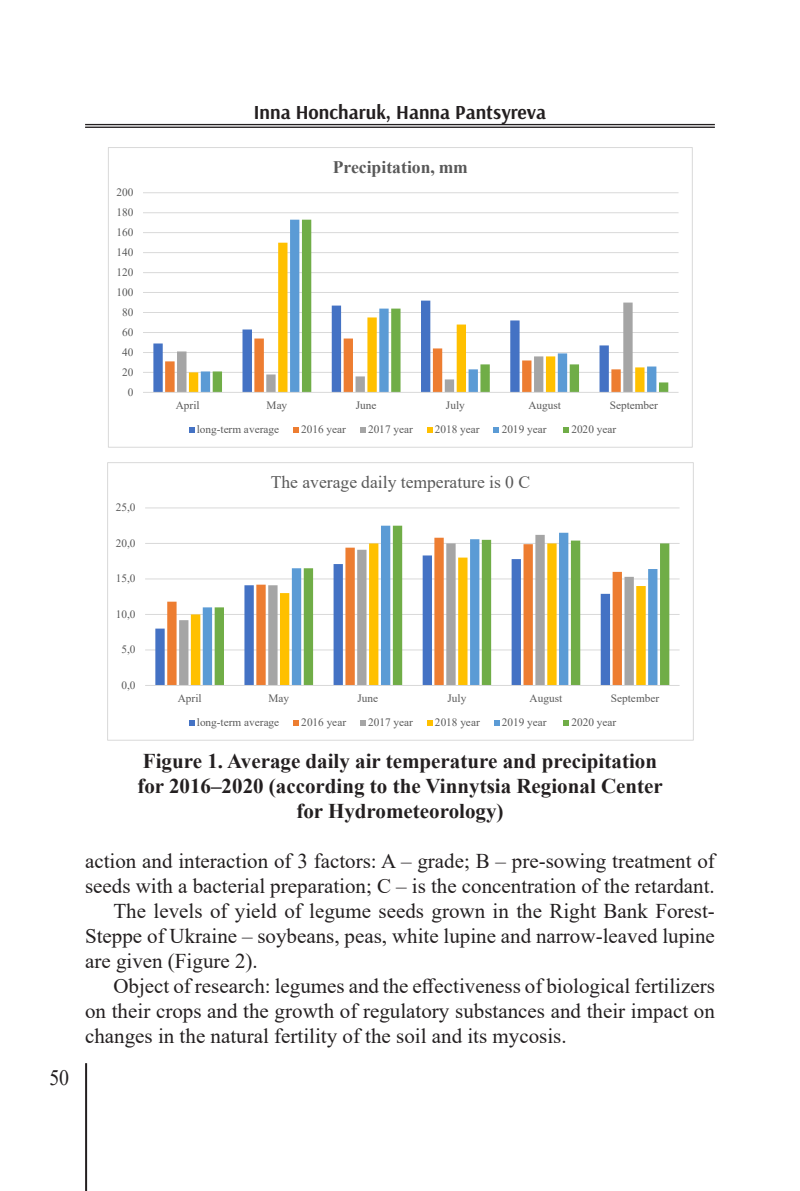
<style>
.page{position:relative;width:800px;height:1191px;background:#fff}
.page>*{position:absolute;margin:0;border:0;box-sizing:border-box;transform-origin:0 0}
.t1{font:22px "Times New Roman";color:#231f20;scale:.9 1}
.Текст_основной_G{font:21px/25px "Times New Roman";color:#231f20;text-align:justify}
.t2{font:700 21px/25px "Times New Roman";color:#231f20;text-align:center}
.t3{font:700 20px "Arsenal";color:#231f20}
.t4{font:17.6px "Times New Roman";color:#595959}
.t5{font:700 17.6px "Times New Roman";color:#595959}
.t6{font:11.2px "Times New Roman";color:#595959}
</style>
<div class="page">
<hr style="left:85px;top:124px;width:629px;height:1px;background:#231f20">
<hr style="left:85px;top:127px;width:629px;height:1px;background:#231f20">
<hr style="left:85px;top:1063px;width:2px;height:128px;background:#231f20">
<hr style="left:143px;top:372px;width:535px;height:1px;background:#d9d9d9">
<hr style="left:143px;top:352px;width:535px;height:1px;background:#d9d9d9">
<hr style="left:143px;top:332px;width:535px;height:1px;background:#d9d9d9">
<hr style="left:143px;top:312px;width:535px;height:1px;background:#d9d9d9">
<hr style="left:143px;top:292px;width:535px;height:1px;background:#d9d9d9">
<hr style="left:143px;top:272px;width:535px;height:1px;background:#d9d9d9">
<hr style="left:143px;top:252px;width:535px;height:1px;background:#d9d9d9">
<hr style="left:143px;top:232px;width:535px;height:1px;background:#d9d9d9">
<hr style="left:143px;top:212px;width:535px;height:1px;background:#d9d9d9">
<hr style="left:143px;top:192px;width:535px;height:1px;background:#d9d9d9">
<svg style="left:153px;top:343px;width:10px;height:49px"></svg>
<svg style="left:165px;top:361px;width:10px;height:31px"></svg>
<svg style="left:177px;top:351px;width:12px;height:41px"></svg>
<svg style="left:213px;top:220px;width:455px;height:172px"></svg>
<hr style="left:143px;top:392px;width:535px;height:1px;background:#d9d9d9">
<svg style="left:189px;top:427px;width:5px;height:5px"></svg>
<svg style="left:293px;top:427px;width:6px;height:5px"></svg>
<svg style="left:360px;top:427px;width:5px;height:5px"></svg>
<svg style="left:427px;top:427px;width:5px;height:5px"></svg>
<svg style="left:493px;top:427px;width:6px;height:5px"></svg>
<svg style="left:563px;top:427px;width:6px;height:5px"></svg>
<div style="left:108px;top:147px;width:584px;height:301px;border:1px solid #d9d9d9"></div>
<hr style="left:145px;top:649px;width:534px;height:1px;background:#d9d9d9">
<hr style="left:145px;top:614px;width:534px;height:1px;background:#d9d9d9">
<hr style="left:145px;top:578px;width:534px;height:1px;background:#d9d9d9">
<hr style="left:145px;top:543px;width:534px;height:1px;background:#d9d9d9">
<hr style="left:145px;top:507px;width:534px;height:1px;background:#d9d9d9">
<svg style="left:155px;top:578px;width:12px;height:107px"></svg>
<svg style="left:167px;top:578px;width:12px;height:107px"></svg>
<svg style="left:179px;top:578px;width:12px;height:107px"></svg>
<svg style="left:191px;top:578px;width:12px;height:107px"></svg>
<svg style="left:203px;top:578px;width:11px;height:107px"></svg>
<svg style="left:214px;top:525px;width:455px;height:160px"></svg>
<hr style="left:145px;top:685px;width:534px;height:1px;background:#d9d9d9">
<svg style="left:189px;top:720px;width:5px;height:5px"></svg>
<svg style="left:293px;top:720px;width:6px;height:5px"></svg>
<svg style="left:360px;top:720px;width:5px;height:5px"></svg>
<svg style="left:427px;top:720px;width:5px;height:5px"></svg>
<svg style="left:494px;top:720px;width:5px;height:5px"></svg>
<svg style="left:563px;top:720px;width:6px;height:5px"></svg>
<div style="left:107px;top:462px;width:586px;height:278px;border:1px solid #d9d9d9"></div>
<p class="t1" style="left:49px;top:1061px;width:23px">50</p>
<p class="t3" style="left:254px;top:99px;width:294px">Inna Honcharuk, Hanna Pantsyreva</p>
<p class="t6" style="left:116px;top:185px;width:18px">200</p>
<p class="t6" style="left:116px;top:205px;width:18px">180</p>
<p class="t6" style="left:116px;top:224px;width:18px">160</p>
<p class="t6" style="left:116px;top:244px;width:18px">140</p>
<p class="t6" style="left:116px;top:264px;width:18px">120</p>
<p class="t6" style="left:116px;top:284px;width:18px">100</p>
<p class="t6" style="left:122px;top:304px;width:13px">80</p>
<p class="t6" style="left:122px;top:324px;width:13px">60</p>
<p class="t6" style="left:122px;top:344px;width:13px">40</p>
<p class="t6" style="left:122px;top:364px;width:13px">20</p>
<p class="t6" style="left:128px;top:384px;width:7px">0</p>
<p class="t6" style="left:116px;top:500px;width:21px">25,0</p>
<p class="t6" style="left:116px;top:535px;width:21px">20,0</p>
<p class="t6" style="left:116px;top:571px;width:21px">15,0</p>
<p class="t6" style="left:116px;top:606px;width:21px">10,0</p>
<p class="t6" style="left:121px;top:642px;width:16px">5,0</p>
<p class="t6" style="left:121px;top:677px;width:16px">0,0</p>
<p class="t5" style="left:333px;top:155px;width:136px">Precipitation, mm</p>
<p class="t6" style="left:176px;top:397px;width:25px">April</p>
<p class="t6" style="left:266px;top:397px;width:22px">May</p>
<p class="t6" style="left:356px;top:397px;width:22px">June</p>
<p class="t6" style="left:446px;top:397px;width:20px">July</p>
<p class="t6" style="left:528px;top:397px;width:34px">August</p>
<p class="t6" style="left:609px;top:397px;width:50px">September</p>
<p class="t6" style="left:197px;top:421px;width:84px">long-term average</p>
<p class="t6" style="left:301px;top:421px;width:46px">2016 year</p>
<p class="t6" style="left:368px;top:421px;width:46px">2017 year</p>
<p class="t6" style="left:435px;top:421px;width:46px">2018 year</p>
<p class="t6" style="left:501px;top:421px;width:46px">2019 year</p>
<p class="t6" style="left:571px;top:421px;width:46px">2020 year</p>
<p class="t4" style="left:270px;top:470px;width:261px">The average daily temperature is 0 C</p>
<p class="t6" style="left:178px;top:690px;width:25px">April</p>
<p class="t6" style="left:268px;top:690px;width:22px">May</p>
<p class="t6" style="left:357px;top:690px;width:22px">June</p>
<p class="t6" style="left:447px;top:690px;width:20px">July</p>
<p class="t6" style="left:529px;top:690px;width:34px">August</p>
<p class="t6" style="left:610px;top:690px;width:50px">September</p>
<p class="t6" style="left:197px;top:714px;width:84px">long-term average</p>
<p class="t6" style="left:301px;top:714px;width:46px">2016 year</p>
<p class="t6" style="left:368px;top:714px;width:46px">2017 year</p>
<p class="t6" style="left:435px;top:714px;width:46px">2018 year</p>
<p class="t6" style="left:501px;top:714px;width:46px">2019 year</p>
<p class="t6" style="left:571px;top:714px;width:46px">2020 year</p>
<p class="t2" style="left:137px;top:747px;width:527px">Figure 1. Average daily air temperature and precipitation for 2016–2020 (according to the Vinnytsia Regional Center for Hydrometeorology)</p>
<p class="Текст_основной_G" style="left:85px;top:848px;width:631px">action and interaction of 3 factors: A – grade; B – pre-sowing treatment of seeds with a bacterial preparation; C – is the concentration of the retardant.</p>
<p class="Текст_основной_G" style="left:85px;top:898px;width:631px;text-indent:28px">The levels of yield of legume seeds grown in the Right Bank Forest-Steppe of Ukraine – soybeans, peas, white lupine and narrow-leaved lupine are given (Figure 2).</p>
<p class="Текст_основной_G" style="left:85px;top:973px;width:631px;text-indent:28px">Object of research: legumes and the effectiveness of biological fertilizers on their crops and the growth of regulatory substances and their impact on changes in the natural fertility of the soil and its mycosis.</p>
</div>
